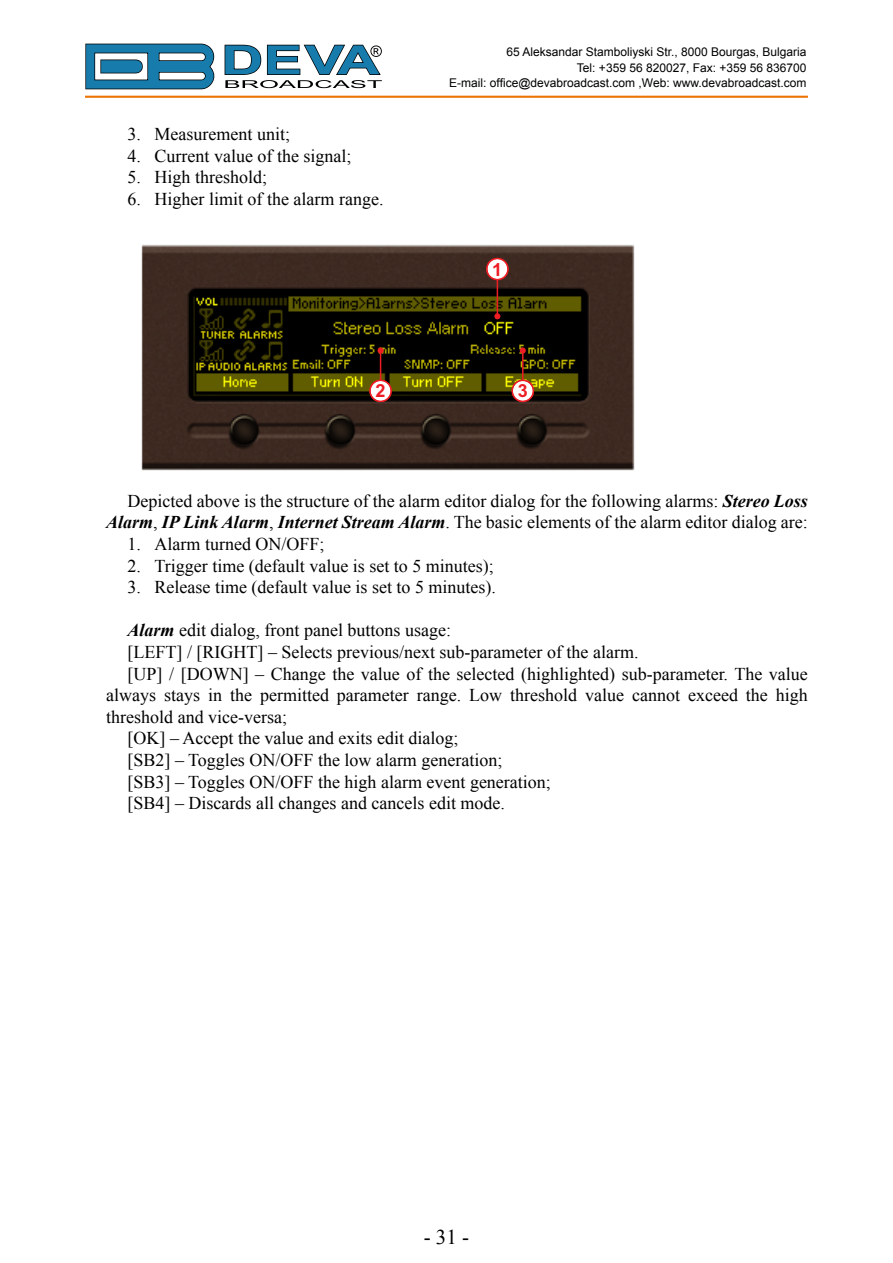
<style>
.page{position:relative;width:893px;height:1263px;background:#fff}
.page>*{position:absolute;margin:0;border:0;box-sizing:border-box;transform-origin:0 0}
.t1{font:21px "Times New Roman";color:#000}
.t2{font:18px/21.6px "Times New Roman";color:#000;text-align:right}
.t3{font:700 18px "Arial";color:#ed1d24}
.t4{font:12px/16.5px "Arial";color:#000;text-align:right}
.s1{font-weight:700;font-style:italic}
</style>
<div class="page">
<svg style="left:85px;top:43px;width:130px;height:47px"></svg>
<svg style="left:224px;top:44px;width:158px;height:44px"></svg>
<hr style="left:85px;top:96px;width:723px;height:2px;background:#ec7405">
<img style="left:141px;top:244px;width:494px;height:227px">
<hr style="left:497px;top:272px;width:1px;height:44px;background:#ed1d24">
<svg style="left:494px;top:313px;width:6px;height:6px"></svg>
<div style="left:487px;top:258px;width:21px;height:22px;background:#fff;border-radius:50%"></div>
<div style="left:486px;top:258px;width:23px;height:22px;border:2px solid #ed1d24;border-radius:50%"></div>
<div style="left:487px;top:258px;width:21px;height:22px;border:1px solid #ed1d24;border-radius:50%"></div>
<hr style="left:380px;top:350px;width:1px;height:44px;background:#ed1d24">
<div style="left:378px;top:347px;width:6px;height:7px;background:#ed1d24;border-radius:50%"></div>
<div style="left:370px;top:380px;width:21px;height:21px;background:#fff;border-radius:50%"></div>
<div style="left:369px;top:380px;width:23px;height:22px;border:2px solid #ed1d24;border-radius:50%"></div>
<div style="left:370px;top:380px;width:21px;height:22px;border:1px solid #ed1d24;border-radius:50%"></div>
<hr style="left:522px;top:350px;width:2px;height:44px;background:#ed1d24">
<div style="left:520px;top:347px;width:6px;height:7px;background:#ed1d24;border-radius:50%"></div>
<div style="left:512px;top:380px;width:21px;height:21px;background:#fff;border-radius:50%"></div>
<div style="left:511px;top:380px;width:23px;height:22px;border:2px solid #ed1d24;border-radius:50%"></div>
<div style="left:512px;top:380px;width:21px;height:22px;border:1px solid #ed1d24;border-radius:50%"></div>
<p class="t2" style="left:128px;top:123px;width:164px">3. Measurement unit;</p>
<p class="t2" style="left:128px;top:145px;width:225px">4. Current value of the signal;</p>
<p class="t2" style="left:128px;top:166px;width:141px">5. High threshold;</p>
<p class="t2" style="left:128px;top:188px;width:257px">6. Higher limit of the alarm range.</p>
<p class="t4" style="left:506px;top:43px;width:302px">65 Aleksandar Stamboliyski Str., 8000 Bourgas, Bulgaria<br>Tel: +359 56 820027, Fax: +359 56 836700</p>
<p class="t4" style="left:449px;top:74px;width:359px">E-mail: office@devabroadcast.com ,Web: www.devabroadcast.com</p>
<p class="t3" style="left:492px;top:259px;width:12px">1</p>
<p class="t3" style="left:375px;top:381px;width:12px">2</p>
<p class="t3" style="left:518px;top:381px;width:12px">3</p>
<p class="t2" style="left:106px;top:490px;width:703px">Depicted above is the structure of the alarm editor dialog for the following alarms: <span class="s1">Stereo Loss<br>Alarm</span>, <span class="s1">IP Link Alarm</span>, <span class="s1">Internet Stream Alarm</span>. The basic elements of the alarm editor dialog are:</p>
<p class="t2" style="left:128px;top:533px;width:198px">1. Alarm turned ON/OFF;</p>
<p class="t2" style="left:128px;top:554px;width:368px">2. Trigger time (default value is set to 5 minutes);</p>
<p class="t2" style="left:128px;top:576px;width:370px">3. Release time (default value is set to 5 minutes).</p>
<p class="t2" style="left:128px;top:619px;width:325px"><span class="s1">Alarm</span> edit dialog, front panel buttons usage:</p>
<p class="t2" style="left:128px;top:641px;width:512px">[LEFT] / [RIGHT] – Selects previous/next sub-parameter of the alarm.</p>
<p class="t2" style="left:106px;top:662px;width:703px;text-align:justify;text-indent:21px">[UP] / [DOWN] – Change the value of the selected (highlighted) sub-parameter. The value always stays in the permitted parameter range. Low threshold value cannot exceed the high threshold and vice-versa;</p>
<p class="t2" style="left:128px;top:727px;width:332px">[OK] – Accept the value and exits edit dialog;</p>
<p class="t2" style="left:128px;top:749px;width:376px">[SB2] – Toggles ON/OFF the low alarm generation;</p>
<p class="t2" style="left:128px;top:770px;width:425px">[SB3] – Toggles ON/OFF the high alarm event generation;</p>
<p class="t2" style="left:128px;top:792px;width:379px">[SB4] – Discards all changes and cancels edit mode.</p>
<p class="t1" style="left:424px;top:1222px;width:47px">- 31 -</p>
</div>
